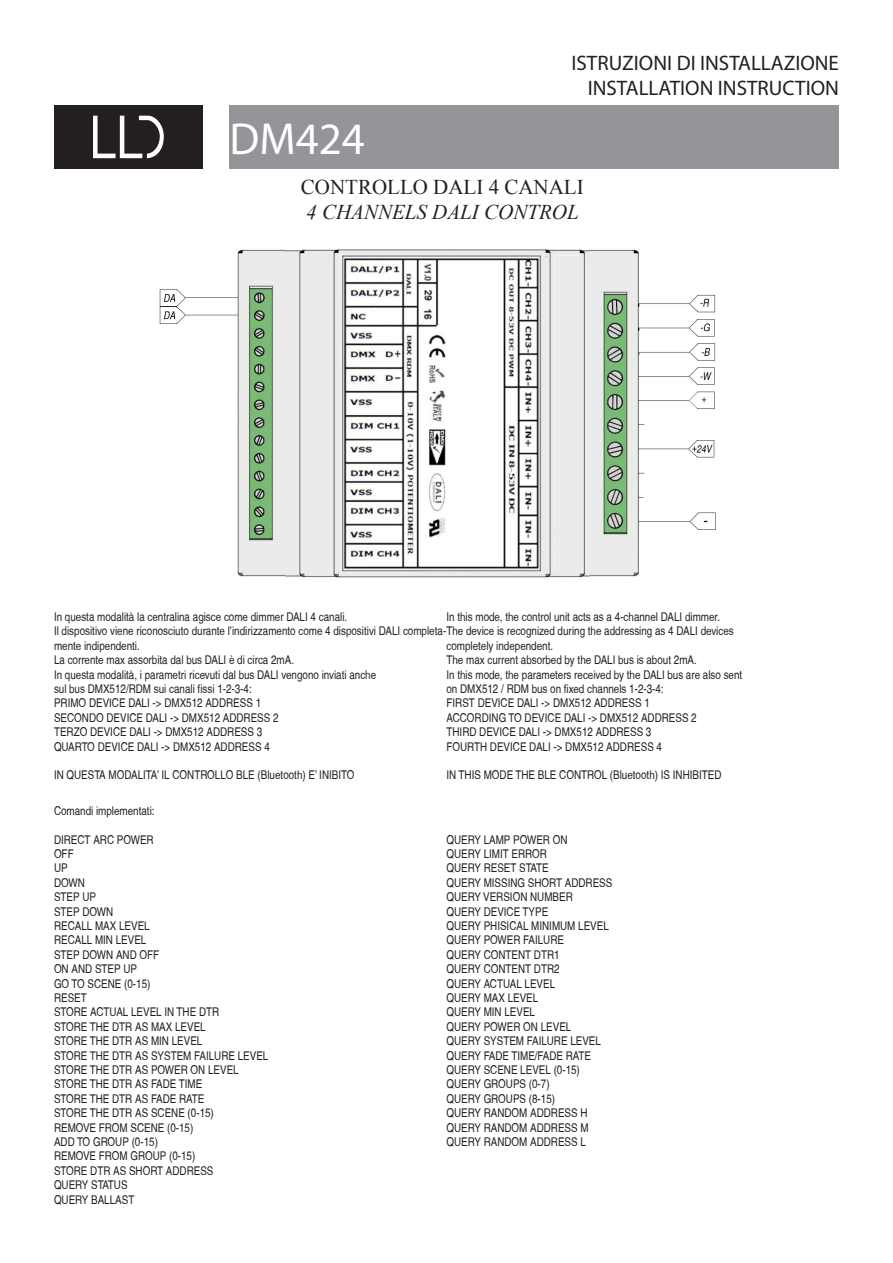
<style>
.page{position:relative;width:893px;height:1263px;background:#fff}
.page>*{position:absolute;margin:0;border:0;box-sizing:border-box;transform-origin:0 0}
.t1{font:45px "Myriad Pro";color:#fff}
.t2{font:21px/25.2px "Myriad Pro";color:#231f20;text-align:right}
.t3{font:21px "Times New Roman";color:#231f20}
.t4{font:italic 21px "Times New Roman";color:#231f20}
.t5{font:condensed 12px/14.4px "Helvetica";color:#231f20}
</style>
<div class="page">
<div style="left:230px;top:105px;width:609px;height:64px;background:#939598"></div>
<div style="left:54px;top:105px;width:149px;height:64px;background:#231f20"></div>
<svg style="left:93px;top:116px;width:71px;height:42px"></svg>
<img style="left:159px;top:249px;width:557px;height:329px">
<h1 class="t1" style="left:230px;top:111px;width:137px">DM424</h1>
<h2 class="t2" style="left:572px;top:50px;width:269px">ISTRUZIONI DI INSTALLAZIONE<br>INSTALLATION INSTRUCTION</h2>
<p class="t3" style="left:301px;top:173px;width:284px">CONTROLLO DALI 4 CANALI</p>
<p class="t4" style="left:306px;top:198px;width:274px">4 CHANNELS DALI CONTROL</p>
<p class="t5" style="left:54px;top:609px;width:295px">In questa modalità la centralina agisce come dimmer DALI 4 canali.</p>
<p class="t5" style="left:54px;top:624px;width:681px">Il dispositivo viene riconosciuto durante l’indirizzamento come 4 dispositivi DALI completa-The device is recognized during the addressing as 4 DALI devices mente indipendenti.</p>
<p class="t5" style="left:54px;top:653px;width:242px">La corrente max assorbita dal bus DALI è di circa 2mA.</p>
<p class="t5" style="left:54px;top:667px;width:324px">In questa modalità, i parametri ricevuti dal bus DALI vengono inviati anche</p>
<p class="t5" style="left:54px;top:681px;width:199px">sul bus DMX512/RDM sui canali fissi 1-2-3-4:</p>
<p class="t5" style="left:54px;top:696px;width:209px">PRIMO DEVICE DALI -&gt; DMX512 ADDRESS 1</p>
<p class="t5" style="left:54px;top:710px;width:226px">SECONDO DEVICE DALI -&gt; DMX512 ADDRESS 2</p>
<p class="t5" style="left:54px;top:725px;width:210px">TERZO DEVICE DALI -&gt; DMX512 ADDRESS 3</p>
<p class="t5" style="left:54px;top:739px;width:217px">QUARTO DEVICE DALI -&gt; DMX512 ADDRESS 4</p>
<p class="t5" style="left:54px;top:768px;width:302px">IN QUESTA MODALITA’ IL CONTROLLO BLE (Bluetooth) E’ INIBITO</p>
<p class="t5" style="left:54px;top:803px;width:102px">Comandi implementati:</p>
<p class="t5" style="left:54px;top:832px;width:101px">DIRECT ARC POWER</p>
<p class="t5" style="left:54px;top:846px;width:21px">OFF</p>
<p class="t5" style="left:54px;top:861px;width:15px">UP</p>
<p class="t5" style="left:54px;top:875px;width:32px">DOWN</p>
<p class="t5" style="left:54px;top:890px;width:44px">STEP UP</p>
<p class="t5" style="left:54px;top:904px;width:61px">STEP DOWN</p>
<p class="t5" style="left:54px;top:918px;width:97px">RECALL MAX LEVEL</p>
<p class="t5" style="left:54px;top:933px;width:94px">RECALL MIN LEVEL</p>
<p class="t5" style="left:54px;top:947px;width:107px">STEP DOWN AND OFF</p>
<p class="t5" style="left:54px;top:962px;width:85px">ON AND STEP UP</p>
<p class="t5" style="left:54px;top:976px;width:98px">GO TO SCENE (0-15)</p>
<p class="t5" style="left:54px;top:990px;width:34px">RESET</p>
<p class="t5" style="left:54px;top:1005px;width:167px">STORE ACTUAL LEVEL IN THE DTR</p>
<p class="t5" style="left:54px;top:1019px;width:153px">STORE THE DTR AS MAX LEVEL</p>
<p class="t5" style="left:54px;top:1034px;width:150px">STORE THE DTR AS MIN LEVEL</p>
<p class="t5" style="left:54px;top:1048px;width:216px">STORE THE DTR AS SYSTEM FAILURE LEVEL</p>
<p class="t5" style="left:54px;top:1062px;width:186px">STORE THE DTR AS POWER ON LEVEL</p>
<p class="t5" style="left:54px;top:1077px;width:150px">STORE THE DTR AS FADE TIME</p>
<p class="t5" style="left:54px;top:1091px;width:152px">STORE THE DTR AS FADE RATE</p>
<p class="t5" style="left:54px;top:1106px;width:161px">STORE THE DTR AS SCENE (0-15)</p>
<p class="t5" style="left:54px;top:1120px;width:141px">REMOVE FROM SCENE (0-15)</p>
<p class="t5" style="left:54px;top:1134px;width:105px">ADD TO GROUP (0-15)</p>
<p class="t5" style="left:54px;top:1149px;width:143px">REMOVE FROM GROUP (0-15)</p>
<p class="t5" style="left:54px;top:1163px;width:161px">STORE DTR AS SHORT ADDRESS</p>
<p class="t5" style="left:54px;top:1178px;width:75px">QUERY STATUS</p>
<p class="t5" style="left:54px;top:1192px;width:82px">QUERY BALLAST</p>
<p class="t5" style="left:446px;top:609px;width:275px">In this mode, the control unit acts as a 4-channel DALI dimmer.</p>
<p class="t5" style="left:446px;top:638px;width:108px">completely independent.</p>
<p class="t5" style="left:446px;top:653px;width:252px">The max current absorbed by the DALI bus is about 2mA.</p>
<p class="t5" style="left:446px;top:667px;width:297px">In this mode, the parameters received by the DALI bus are also sent</p>
<p class="t5" style="left:446px;top:681px;width:219px">on DMX512 / RDM bus on fixed channels 1-2-3-4:</p>
<p class="t5" style="left:446px;top:696px;width:205px">FIRST DEVICE DALI -&gt; DMX512 ADDRESS 1</p>
<p class="t5" style="left:446px;top:710px;width:252px">ACCORDING TO DEVICE DALI -&gt; DMX512 ADDRESS 2</p>
<p class="t5" style="left:446px;top:725px;width:206px">THIRD DEVICE DALI -&gt; DMX512 ADDRESS 3</p>
<p class="t5" style="left:446px;top:739px;width:217px">FOURTH DEVICE DALI -&gt; DMX512 ADDRESS 4</p>
<p class="t5" style="left:446px;top:768px;width:277px">IN THIS MODE THE BLE CONTROL (Bluetooth) IS INHIBITED</p>
<p class="t5" style="left:446px;top:832px;width:123px">QUERY LAMP POWER ON</p>
<p class="t5" style="left:446px;top:846px;width:102px">QUERY LIMIT ERROR</p>
<p class="t5" style="left:446px;top:861px;width:104px">QUERY RESET STATE</p>
<p class="t5" style="left:446px;top:875px;width:167px">QUERY MISSING SHORT ADDRESS</p>
<p class="t5" style="left:446px;top:890px;width:128px">QUERY VERSION NUMBER</p>
<p class="t5" style="left:446px;top:904px;width:103px">QUERY DEVICE TYPE</p>
<p class="t5" style="left:446px;top:918px;width:164px">QUERY PHISICAL MINIMUM LEVEL</p>
<p class="t5" style="left:446px;top:933px;width:119px">QUERY POWER FAILURE</p>
<p class="t5" style="left:446px;top:947px;width:115px">QUERY CONTENT DTR1</p>
<p class="t5" style="left:446px;top:962px;width:115px">QUERY CONTENT DTR2</p>
<p class="t5" style="left:446px;top:976px;width:110px">QUERY ACTUAL LEVEL</p>
<p class="t5" style="left:446px;top:990px;width:93px">QUERY MAX LEVEL</p>
<p class="t5" style="left:446px;top:1005px;width:90px">QUERY MIN LEVEL</p>
<p class="t5" style="left:446px;top:1019px;width:126px">QUERY POWER ON LEVEL</p>
<p class="t5" style="left:446px;top:1034px;width:156px">QUERY SYSTEM FAILURE LEVEL</p>
<p class="t5" style="left:446px;top:1048px;width:146px">QUERY FADE TIME/FADE RATE</p>
<p class="t5" style="left:446px;top:1062px;width:135px">QUERY SCENE LEVEL (0-15)</p>
<p class="t5" style="left:446px;top:1077px;width:105px">QUERY GROUPS (0-7)</p>
<p class="t5" style="left:446px;top:1091px;width:110px">QUERY GROUPS (8-15)</p>
<p class="t5" style="left:446px;top:1106px;width:143px">QUERY RANDOM ADDRESS H</p>
<p class="t5" style="left:446px;top:1120px;width:144px">QUERY RANDOM ADDRESS M</p>
<p class="t5" style="left:446px;top:1134px;width:141px">QUERY RANDOM ADDRESS L</p>
</div>
